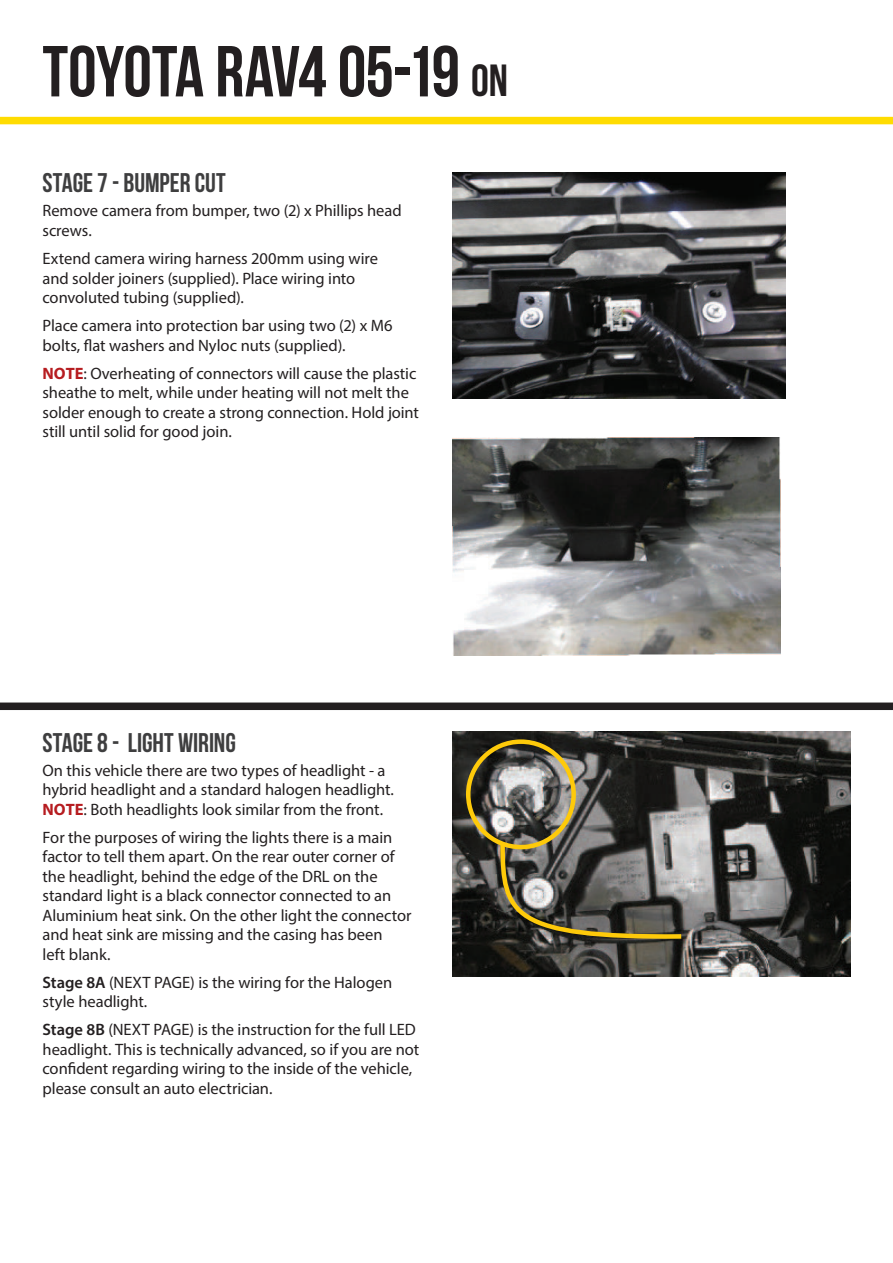
<style>
.page{position:relative;width:893px;height:1263px;background:#fff}
.page>*{position:absolute;margin:0;border:0;box-sizing:border-box;transform-origin:0 0}
.t1{font:700 72px "Bebas Neue";letter-spacing:-.015em;color:#231f20}
.t2{font:700 27px "Bebas Neue";letter-spacing:-.005em;color:#3e3e3f}
.t3{font:16.5px/19.5px "Myriad Pro";letter-spacing:-.005em;color:#231f20}
.s1{font-size:45px}
.s2{font-weight:700;color:#b61c20}
.s3{font-weight:600}
</style>
<div class="page">
<div style="left:0;top:117px;width:893px;height:7px;background:#ffdc01"></div>
<div style="left:0;top:702px;width:893px;height:8px;background:#231f20"></div>
<img style="left:453px;top:437px;width:328px;height:219px">
<img style="left:453px;top:172px;width:332px;height:227px">
<img style="left:453px;top:731px;width:397px;height:246px">
<div style="left:466px;top:739px;width:110px;height:110px;border:4px solid #feca0a;border-radius:50%"></div>
<svg style="left:498px;top:840px;width:188px;height:101px;background:#666253"></svg>
<h1 class="t1" style="left:43px;top:32px;width:467px">TOYOTA RAV4 05-19 <span class="s1">ON</span></h1>
<h2 class="t2" style="left:43px;top:168px;width:185px">STAGE 7 - BUMPER CUT</h2>
<p class="t3" style="left:43px;top:201px;width:361px">Remove camera from bumper, two (2) x Phillips head screws.</p>
<p class="t3" style="left:43px;top:248px;width:337px">Extend camera wiring harness 200mm using wire and solder joiners (supplied). Place wiring into convoluted tubing (supplied).</p>
<p class="t3" style="left:43px;top:315px;width:352px">Place camera into protection bar using two (2) x M6 bolts, flat washers and Nyloc nuts (supplied).</p>
<p class="t3" style="left:43px;top:363px;width:378px"><span class="s2">NOTE</span>: Overheating of connectors will cause the plastic sheathe to melt, while under heating will not melt the solder enough to create a strong connection. Hold joint still until solid for good join.</p>
<h2 class="t2" style="left:43px;top:727px;width:195px">STAGE 8 - LIGHT WIRING</h2>
<p class="t3" style="left:43px;top:760px;width:353px">On this vehicle there are two types of headlight - a hybrid headlight and a standard halogen headlight.<br><span class="s2">NOTE</span>: Both headlights look similar from the front.</p>
<p class="t3" style="left:43px;top:827px;width:371px">For the purposes of wiring the lights there is a main factor to tell them apart. On the rear outer corner of the headlight, behind the edge of the DRL on the standard light is a black connector connected to an Aluminium heat sink. On the other light the connector and heat sink are missing and the casing has been<br>left blank.</p>
<p class="t3" style="left:43px;top:972px;width:351px"><span class="s3">Stage 8A</span> (NEXT PAGE) is the wiring for the Halogen style headlight.</p>
<p class="t3" style="left:43px;top:1019px;width:378px"><span class="s3">Stage 8B</span> (NEXT PAGE) is the instruction for the full LED headlight. This is technically advanced, so if you are not confident regarding wiring to the inside of the vehicle, please consult an auto electrician.</p>
</div>
